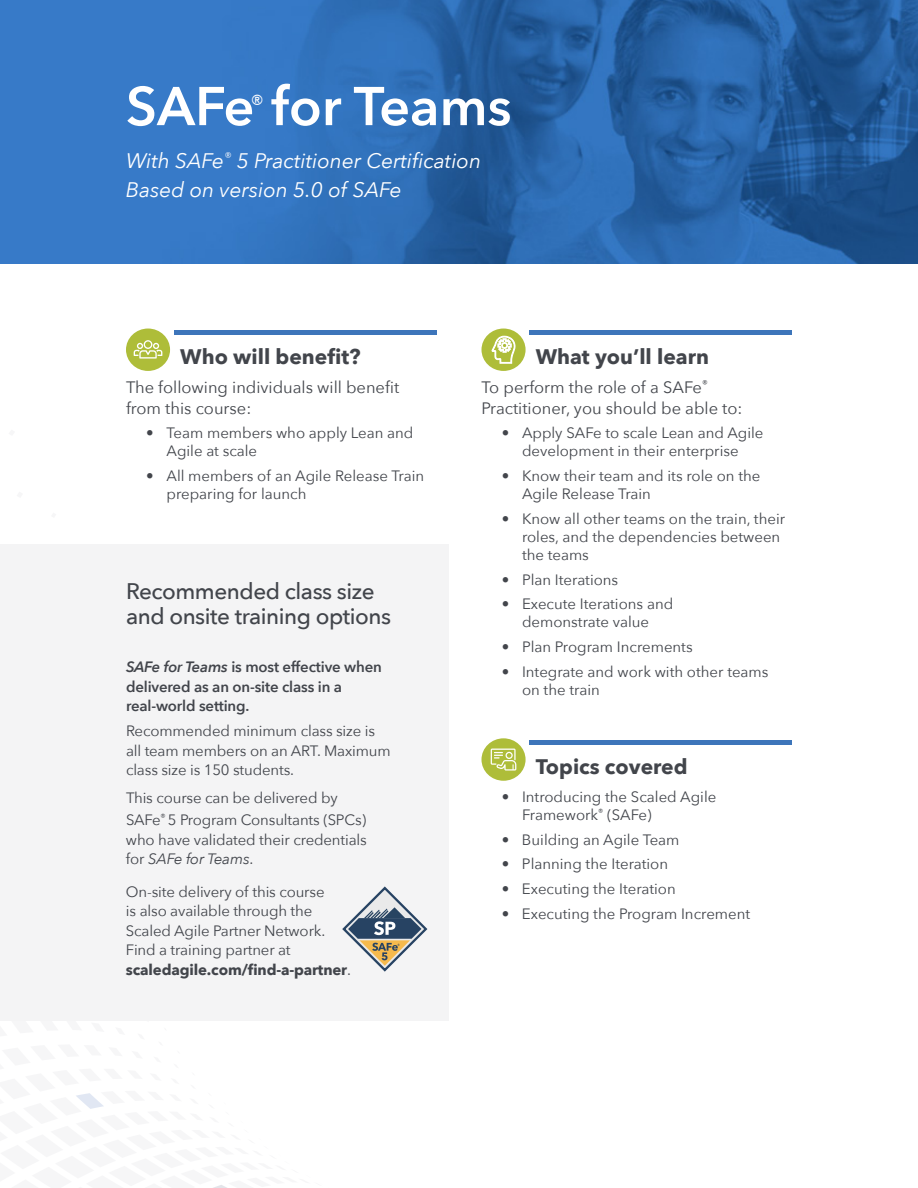
<style>
.page{position:relative;width:918px;height:1188px;background:#fff}
.page>*{position:absolute;margin:0;border:0;box-sizing:border-box;transform-origin:0 0}
.t1{font:600 54px "Avenir Next";color:#fff}
.t2{font:22.8px "Avenir Next";color:#fff}
.t3{font:500 22.5px/25.5px "Avenir Next";letter-spacing:-.02em;color:#42454b}
.t4{font:italic 21px/28.5px "Avenir Next";color:#fff}
.t5{font:700 21px "Avenir Next";color:#42454b}
.t6{font:16.5px/21px "Avenir Next";color:#42454b}
.t7{font:15px/18px "Avenir Next";color:#42454b}
.t8{font:600 15px/19.5px "Avenir Next";letter-spacing:-.01em;color:#42454b}
.s1{font-style:italic}
.s2{font-weight:700}
</style>
<div class="page">
<div style="left:0;top:544px;width:449px;height:477px;background:#f4f4f5"></div>
<img style="left:0;top:0;width:918px;height:264px">
<div style="left:529px;top:740px;width:263px;height:5px;background:#3d75ba"></div>
<hr style="left:529px;top:331px;width:263px;height:4px;background:#3d75ba">
<hr style="left:174px;top:331px;width:262px;height:4px;background:#3d75ba">
<div style="left:481px;top:738px;width:45px;height:43px;background:#aebd39;border-radius:50%"></div>
<div style="left:481px;top:329px;width:45px;height:42px;background:#aebd39;border-radius:50%"></div>
<div style="left:126px;top:329px;width:44px;height:42px;background:#aebd39;border-radius:50%"></div>
<svg style="left:491px;top:749px;width:25px;height:22px"></svg>
<svg style="left:134px;top:340px;width:28px;height:19px"></svg>
<svg style="left:492px;top:336px;width:23px;height:28px"></svg>
<svg style="left:342px;top:886px;width:85px;height:86px"></svg>
<h1 class="t1" style="left:126px;top:60px;width:387px">SAFe for Teams</h1>
<h2 class="t2" style="left:250px;top:83px;width:15px">®</h2>
<h3 class="t4" style="left:126px;top:146px;width:357px">With SAFe<sup>®</sup> 5 Practitioner Certification<br>Based on version 5.0 of SAFe</h3>
<h3 class="t5" style="left:180px;top:338px;width:182px">Who will benefit?</h3>
<h3 class="t5" style="left:536px;top:338px;width:175px">What you’ll learn</h3>
<p class="t6" style="left:126px;top:376px;width:275px">The following individuals will benefit from this course:</p>
<p class="t7" style="left:166px;top:424px;width:249px;text-indent:-20px">• Team members who apply Lean and<br>Agile at scale</p>
<p class="t7" style="left:166px;top:466px;width:259px;text-indent:-20px">• All members of an Agile Release Train preparing for launch</p>
<h3 class="t3" style="left:126px;top:577px;width:267px">Recommended class size and onsite training options</h3>
<p class="t8" style="left:126px;top:657px;width:257px"><span class="s1">SAFe for Teams</span> is most effective when delivered as an on-site class in a real-world setting.</p>
<p class="t7" style="left:126px;top:720px;width:266px;line-height:19.5px">Recommended minimum class size is all team members on an ART. Maximum class size is 150 students.</p>
<p class="t7" style="left:126px;top:786px;width:242px;line-height:22.5px">This course can be delivered by<br>SAFe<sup>®</sup> 5 Program Consultants (SPCs)</p>
<p class="t7" style="left:126px;top:829px;width:242px;line-height:19.5px">who have validated their credentials for <span class="s1">SAFe for Teams</span>.</p>
<p class="t7" style="left:126px;top:881px;width:226px;line-height:19.5px">On-site delivery of this course<br>is also available through the<br>Scaled Agile Partner Network.<br>Find a training partner at <span class="s2">scaledagile.com/find-a-partner</span>.</p>
<p class="t6" style="left:481px;top:376px;width:263px">To perform the role of a SAFe<sup>®<br></sup>Practitioner, you should be able to:</p>
<p class="t7" style="left:502px;top:424px;width:263px;text-align:center">• Apply SAFe to scale Lean and Agile development in their enterprise</p>
<p class="t7" style="left:522px;top:466px;width:240px;text-indent:-20px">• Know their team and its role on the<br>Agile Release Train</p>
<p class="t7" style="left:522px;top:509px;width:265px;text-indent:-20px">• Know all other teams on the train, their roles, and the dependencies between the teams</p>
<p class="t7" style="left:502px;top:570px;width:118px">• Plan Iterations</p>
<p class="t7" style="left:502px;top:595px;width:173px;text-align:center">• Execute Iterations and demonstrate value</p>
<p class="t7" style="left:502px;top:637px;width:192px">• Plan Program Increments</p>
<p class="t7" style="left:522px;top:662px;width:248px;text-indent:-20px">• Integrate and work with other teams on the train</p>
<h3 class="t5" style="left:536px;top:748px;width:153px">Topics covered</h3>
<p class="t7" style="left:522px;top:787px;width:196px;text-indent:-20px">• Introducing the Scaled Agile<br>Framework<sup>®</sup> (SAFe)</p>
<p class="t7" style="left:502px;top:830px;width:179px">• Building an Agile Team</p>
<p class="t7" style="left:502px;top:855px;width:168px">• Planning the Iteration</p>
<p class="t7" style="left:502px;top:879px;width:176px">• Executing the Iteration</p>
<p class="t7" style="left:502px;top:904px;width:250px">• Executing the Program Increment</p>
</div>
